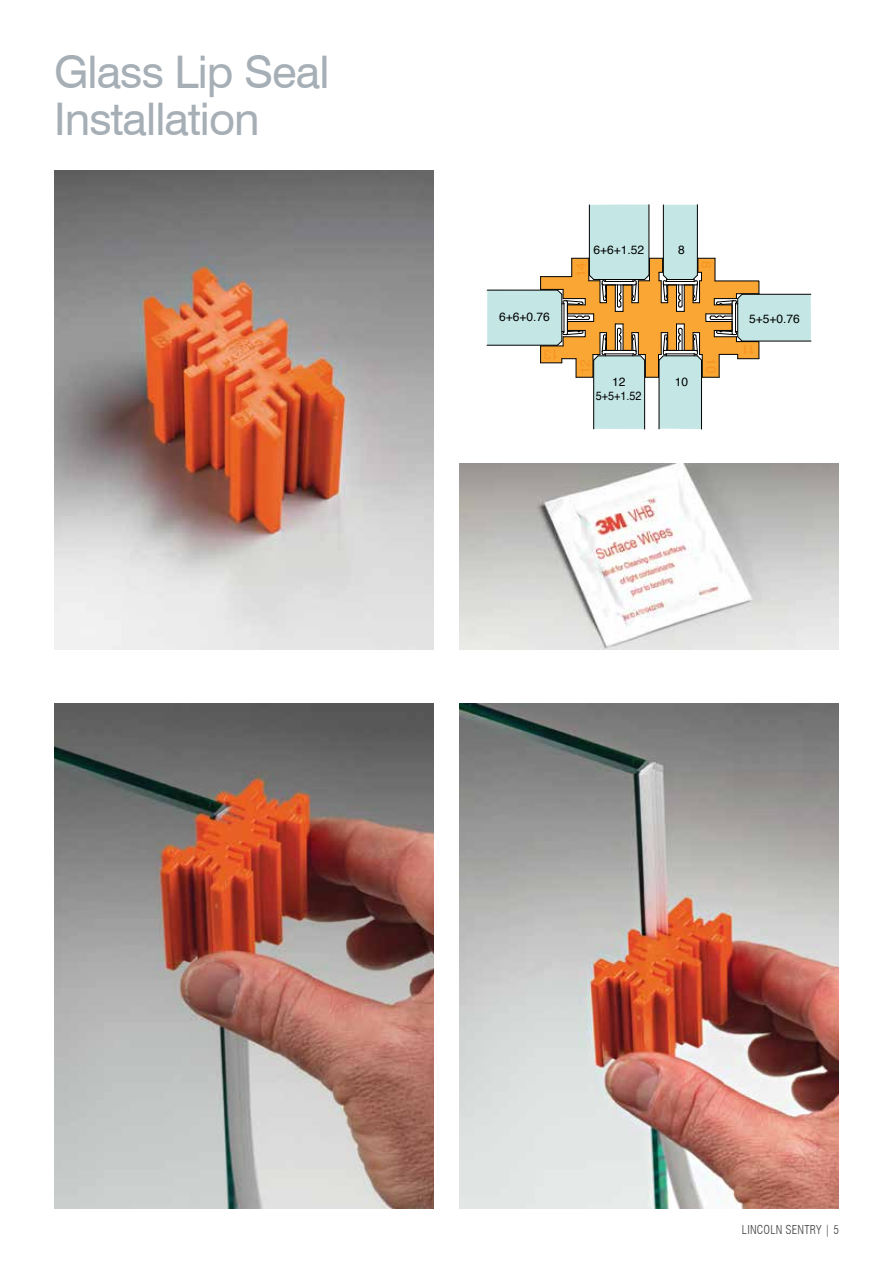
<style>
.page{position:relative;width:893px;height:1263px;background:#fff}
.page>*{position:absolute;margin:0;border:0;box-sizing:border-box;transform-origin:0 0}
.t1{font:45px/46.5px "Swiss 721 BT";letter-spacing:-.02em;color:#a6afb6}
.t2{font:13.5px "Helvetica";color:#f7941e}
.t3{font:12px/14.4px "Helvetica";color:#000;text-align:center}
.t4{font:300 condensed 12px "Swiss 721 BT";letter-spacing:.02em;color:#414042}
</style>
<div class="page">
<img style="left:54px;top:171px;width:380px;height:478px">
<img style="left:54px;top:703px;width:380px;height:506px">
<img style="left:459px;top:703px;width:380px;height:506px">
<img style="left:459px;top:463px;width:380px;height:186px">
<svg style="left:487px;top:204px;width:324px;height:225px"></svg>
<hr style="left:742px;top:341px;width:69px;height:1px;background:#000">
<hr style="left:487px;top:345px;width:70px;height:1px;background:#000">
<h1 class="t1" style="left:54px;top:49px;width:277px">Glass Lip Seal<br>Installation</h1>
<p class="t3" style="left:593px;top:243px;width:52px">6+6+1.52</p>
<p class="t3" style="left:678px;top:243px;width:8px">8</p>
<p class="t2" style="left:717px;top:261px;width:9px;rotate:90deg">8</p>
<p class="t3" style="left:499px;top:310px;width:52px">6+6+0.76</p>
<p class="t3" style="left:749px;top:311px;width:52px">5+5+0.76</p>
<p class="t3" style="left:596px;top:375px;width:47px">12<br>5+5+1.52</p>
<p class="t3" style="left:675px;top:375px;width:15px">10</p>
<p class="t2" style="left:721px;top:358px;width:17px;rotate:90deg">10</p>
<p class="t4" style="left:742px;top:1223px;width:99px">LINCOLN SENTRY | 5</p>
</div>
